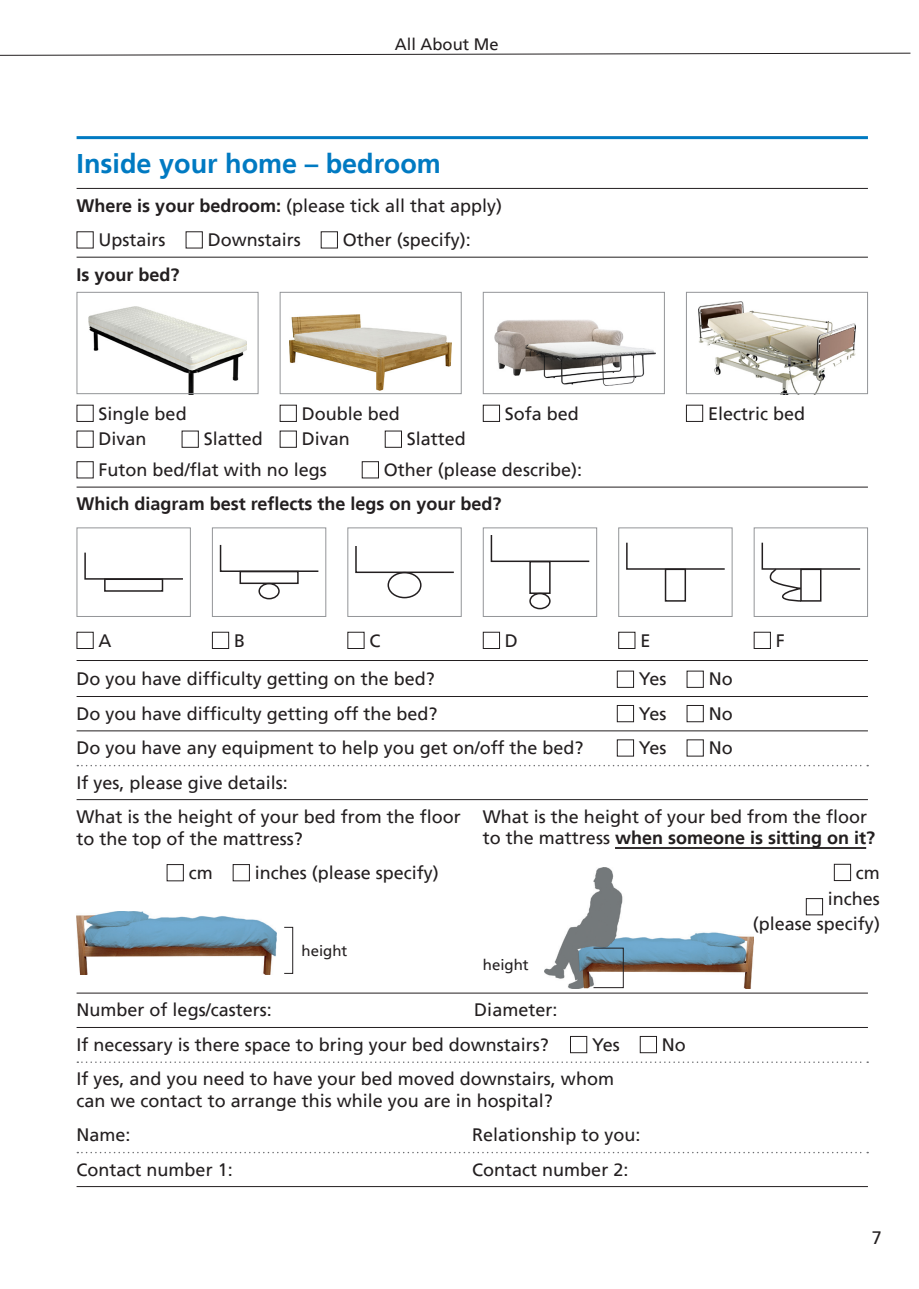
<style>
.page{position:relative;width:919px;height:1289px;background:#fff}
.page>*{position:absolute;margin:0;border:0;box-sizing:border-box;transform-origin:0 0}
.subhead{font:700 27px "Frutiger";color:#007ac2}
.no_line_under{font:18px/21.6px "Frutiger";color:#231f20}
.solid_line_under{font:18px "Frutiger";color:#231f20}
.dotted_line_under{font:18px "Frutiger";color:#231f20}
.no_line_under-2{font:700 18px "Frutiger";color:#231f20}
.t1{font:16.5px "Frutiger";color:#231f20}
.t2{font:15px "Frutiger";color:#231f20}
.s1{font-weight:700}
</style>
<div class="page">
<svg style="left:0;top:53px;width:910px;height:3px"></svg>
<hr style="left:77px;top:696px;width:790px;height:1px;background:#231f20">
<hr style="left:77px;top:730px;width:790px;height:1px;background:#231f20">
<svg style="left:77px;top:764px;width:791px;height:2px"></svg>
<hr style="left:77px;top:799px;width:790px;height:1px;background:#231f20">
<hr style="left:77px;top:992px;width:790px;height:1px;background:#231f20">
<hr style="left:77px;top:1027px;width:790px;height:1px;background:#231f20">
<svg style="left:77px;top:1061px;width:791px;height:1px"></svg>
<svg style="left:77px;top:1151px;width:791px;height:2px"></svg>
<hr style="left:77px;top:1186px;width:790px;height:1px;background:#231f20">
<div style="left:617px;top:670px;width:17px;height:17px;border:1px solid #231f20"></div>
<div style="left:617px;top:705px;width:17px;height:17px;border:1px solid #231f20"></div>
<div style="left:686px;top:705px;width:17px;height:17px;border:1px solid #231f20"></div>
<div style="left:617px;top:739px;width:17px;height:17px;border:1px solid #231f20"></div>
<div style="left:167px;top:864px;width:17px;height:17px;border:1px solid #231f20"></div>
<div style="left:233px;top:864px;width:17px;height:17px;border:1px solid #231f20"></div>
<div style="left:570px;top:1036px;width:17px;height:17px;border:1px solid #231f20"></div>
<div style="left:639px;top:1036px;width:17px;height:17px;border:1px solid #231f20"></div>
<img style="left:544px;top:867px;width:209px;height:121px">
<hr style="left:615px;top:847px;width:251px;height:1px;background:#231f20">
<div style="left:833px;top:863px;width:17px;height:17px;border:1px solid #231f20"></div>
<div style="left:805px;top:898px;width:17px;height:17px;border:1px solid #231f20"></div>
<hr style="left:77px;top:136px;width:790px;height:3px;background:#007ac2">
<hr style="left:77px;top:188px;width:790px;height:1px;background:#231f20">
<hr style="left:77px;top:257px;width:790px;height:1px;background:#231f20">
<div style="left:186px;top:231px;width:17px;height:17px;border:1px solid #231f20"></div>
<div style="left:321px;top:231px;width:17px;height:17px;border:1px solid #231f20"></div>
<img style="left:89px;top:306px;width:157px;height:86px">
<div style="left:77px;top:292px;width:181px;height:102px;border:1px solid #939598"></div>
<img style="left:290px;top:315px;width:161px;height:75px">
<div style="left:280px;top:292px;width:181px;height:102px;border:1px solid #939598"></div>
<img style="left:494px;top:320px;width:161px;height:66px">
<div style="left:483px;top:292px;width:181px;height:102px;border:1px solid #939598"></div>
<img style="left:698px;top:301px;width:157px;height:91px">
<div style="left:686px;top:292px;width:181px;height:102px;border:1px solid #939598"></div>
<div style="left:77px;top:405px;width:17px;height:17px;border:1px solid #231f20"></div>
<div style="left:280px;top:405px;width:17px;height:17px;border:1px solid #231f20"></div>
<div style="left:483px;top:405px;width:17px;height:17px;border:1px solid #231f20"></div>
<div style="left:686px;top:405px;width:17px;height:17px;border:1px solid #231f20"></div>
<hr style="left:77px;top:486px;width:790px;height:1px;background:#231f20">
<div style="left:77px;top:461px;width:17px;height:17px;border:1px solid #231f20"></div>
<div style="left:362px;top:461px;width:17px;height:17px;border:1px solid #231f20"></div>
<div style="left:77px;top:632px;width:17px;height:17px;border:1px solid #231f20"></div>
<div style="left:212px;top:632px;width:17px;height:17px;border:1px solid #231f20"></div>
<div style="left:347px;top:632px;width:17px;height:17px;border:1px solid #231f20"></div>
<div style="left:483px;top:632px;width:17px;height:17px;border:1px solid #231f20"></div>
<div style="left:618px;top:632px;width:17px;height:17px;border:1px solid #231f20"></div>
<div style="left:753px;top:632px;width:17px;height:17px;border:1px solid #231f20"></div>
<hr style="left:77px;top:660px;width:790px;height:1px;background:#231f20">
<img style="left:77px;top:911px;width:199px;height:63px">
<div style="left:284px;top:927px;width:9px;height:46px;border:1px solid #231f20"></div>
<div style="left:593px;top:947px;width:30px;height:41px;border:1px solid #231f20"></div>
<div style="left:77px;top:527px;width:114px;height:90px;border:1px solid #939598"></div>
<div style="left:212px;top:527px;width:114px;height:90px;border:1px solid #939598"></div>
<div style="left:347px;top:527px;width:114px;height:90px;border:1px solid #939598"></div>
<div style="left:483px;top:527px;width:114px;height:90px;border:1px solid #939598"></div>
<div style="left:618px;top:527px;width:114px;height:90px;border:1px solid #939598"></div>
<div style="left:753px;top:527px;width:114px;height:90px;border:1px solid #939598"></div>
<svg style="left:84px;top:552px;width:99px;height:28px"></svg>
<div style="left:104px;top:578px;width:59px;height:13px;border:2px solid #231f20"></div>
<svg style="left:219px;top:544px;width:100px;height:28px"></svg>
<div style="left:239px;top:571px;width:59px;height:13px;border:2px solid #231f20"></div>
<div style="left:258px;top:583px;width:22px;height:16px;border:2px solid #231f20;border-radius:50%"></div>
<svg style="left:355px;top:546px;width:99px;height:28px"></svg>
<div style="left:387px;top:572px;width:34px;height:26px;border:2px solid #231f20;border-radius:50%"></div>
<svg style="left:490px;top:535px;width:100px;height:28px"></svg>
<div style="left:529px;top:561px;width:21px;height:33px;border:2px solid #231f20"></div>
<div style="left:529px;top:593px;width:21px;height:16px;border:2px solid #231f20;border-radius:50%"></div>
<svg style="left:626px;top:542px;width:99px;height:28px"></svg>
<div style="left:664px;top:568px;width:22px;height:33px;border:2px solid #231f20"></div>
<svg style="left:761px;top:542px;width:100px;height:60px"></svg>
<p class="t1" style="left:395px;top:35px;width:105px">All About Me</p>
<p class="subhead" style="left:77px;top:148px;width:366px">Inside your home – bedroom</p>
<p class="no_line_under" style="left:77px;top:195px;width:427px"><span class="s1">Where is your bedroom:</span> (please tick all that apply)</p>
<p class="solid_line_under" style="left:99px;top:229px;width:69px">Upstairs</p>
<p class="solid_line_under" style="left:208px;top:229px;width:95px">Downstairs</p>
<p class="solid_line_under" style="left:343px;top:229px;width:130px">Other (specify):</p>
<p class="no_line_under-2" style="left:77px;top:264px;width:105px">Is your bed?</p>
<p class="no_line_under" style="left:99px;top:402px;width:90px">Single bed</p>
<p class="no_line_under" style="left:99px;top:428px;width:50px">Divan</p>
<p class="no_line_under" style="left:204px;top:428px;width:61px">Slatted</p>
<p class="no_line_under" style="left:302px;top:402px;width:100px">Double bed</p>
<p class="no_line_under" style="left:302px;top:428px;width:50px">Divan</p>
<p class="no_line_under" style="left:407px;top:428px;width:61px">Slatted</p>
<p class="no_line_under" style="left:505px;top:402px;width:76px">Sofa bed</p>
<p class="no_line_under" style="left:708px;top:402px;width:99px">Electric bed</p>
<p class="solid_line_under" style="left:99px;top:459px;width:230px">Futon bed/flat with no legs</p>
<p class="solid_line_under" style="left:384px;top:459px;width:200px">Other (please describe):</p>
<p class="no_line_under-2" style="left:77px;top:493px;width:426px">Which diagram best reflects the legs on your bed?</p>
<p class="no_line_under" style="left:99px;top:629px;width:14px">A</p>
<p class="no_line_under" style="left:234px;top:629px;width:12px">B</p>
<p class="no_line_under" style="left:369px;top:629px;width:12px">C</p>
<p class="no_line_under" style="left:505px;top:629px;width:14px">D</p>
<p class="no_line_under" style="left:640px;top:629px;width:12px">E</p>
<p class="no_line_under" style="left:775px;top:629px;width:10px">F</p>
<p class="solid_line_under" style="left:77px;top:668px;width:360px">Do you have difficulty getting on the bed?</p>
<p class="solid_line_under" style="left:639px;top:668px;width:29px">Yes</p>
<p class="solid_line_under" style="left:708px;top:668px;width:25px">No</p>
<p class="solid_line_under" style="left:77px;top:703px;width:362px">Do you have difficulty getting off the bed?</p>
<p class="solid_line_under" style="left:639px;top:703px;width:29px">Yes</p>
<p class="solid_line_under" style="left:708px;top:703px;width:25px">No</p>
<p class="dotted_line_under" style="left:77px;top:737px;width:508px">Do you have any equipment to help you get on/off the bed?</p>
<p class="dotted_line_under" style="left:639px;top:737px;width:29px">Yes</p>
<p class="dotted_line_under" style="left:708px;top:737px;width:25px">No</p>
<p class="solid_line_under" style="left:77px;top:771px;width:213px">If yes, please give details:</p>
<p class="no_line_under" style="left:77px;top:806px;width:386px">What is the height of your bed from the floor to the top of the mattress?</p>
<p class="no_line_under" style="left:189px;top:862px;width:25px">cm</p>
<p class="no_line_under" style="left:255px;top:862px;width:186px">inches (please specify)</p>
<p class="no_line_under" style="left:483px;top:805px;width:394px">What is the height of your bed from the floor to the mattress <span class="s1">when someone is sitting on it?</span></p>
<p class="no_line_under" style="left:855px;top:861px;width:25px">cm</p>
<p class="no_line_under" style="left:827px;top:887px;width:54px">inches</p>
<p class="no_line_under" style="left:752px;top:913px;width:129px">(please specify)</p>
<p class="t2" style="left:301px;top:941px;width:47px">height</p>
<p class="t2" style="left:483px;top:956px;width:47px">height</p>
<p class="solid_line_under" style="left:77px;top:999px;width:197px">Number of legs/casters:</p>
<p class="solid_line_under" style="left:474px;top:999px;width:85px">Diameter:</p>
<p class="dotted_line_under" style="left:77px;top:1033px;width:474px">If necessary is there space to bring your bed downstairs?</p>
<p class="dotted_line_under" style="left:592px;top:1033px;width:29px">Yes</p>
<p class="dotted_line_under" style="left:661px;top:1033px;width:25px">No</p>
<p class="no_line_under" style="left:77px;top:1068px;width:539px">If yes, and you need to have your bed moved downstairs, whom can we contact to arrange this while you are in hospital?</p>
<p class="dotted_line_under" style="left:77px;top:1124px;width:56px">Name:</p>
<p class="dotted_line_under" style="left:472px;top:1124px;width:170px">Relationship to you:</p>
<p class="solid_line_under" style="left:77px;top:1158px;width:158px">Contact number 1:</p>
<p class="solid_line_under" style="left:472px;top:1158px;width:158px">Contact number 2:</p>
<p class="no_line_under" style="left:871px;top:1226px;width:12px">7</p>
</div>
